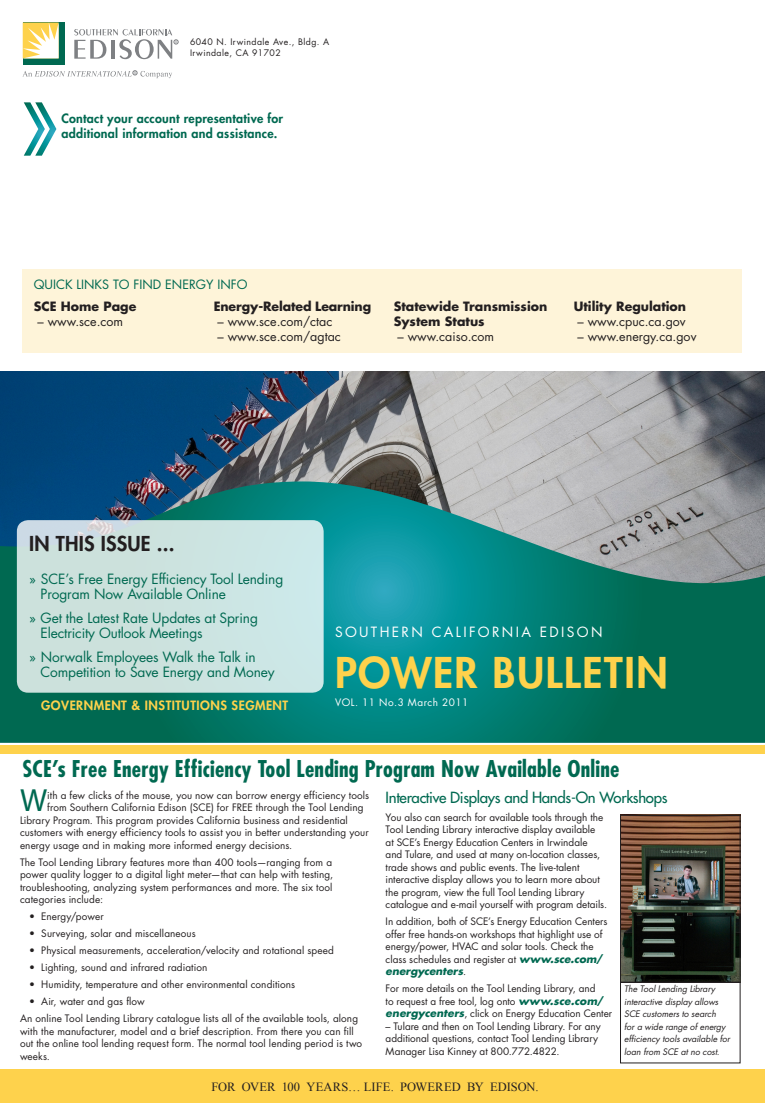
<style>
.page{position:relative;width:765px;height:1103px;background:#fff}
.page>*{position:absolute;margin:0;border:0;box-sizing:border-box;transform-origin:0 0}
.PB_Headline_page_1{font:800 41.25px "Futura Std";letter-spacing:.04em;color:#fed24c}
.Drop_Cap_Paragraph{font:32.12px "Myriad Pro";color:#006951}
.Headline{font:700 condensed 22.5px "Futura Std";letter-spacing:.01em;color:#006951}
.In_this_issue{font:800 20px "Futura Std";letter-spacing:.01em;color:#231f20}
.Sub_Head{font:500 15px "Futura Std";letter-spacing:-.02em;color:#006951}
.In_this_issue_bullet{font:13.75px/15px "Futura Std";letter-spacing:-.01em;color:#006951}
.SCE_Headline_page_1{font:13.75px "Futura Std";letter-spacing:.17em;color:#fff}
.Quick_Link_Web_Addre{font:12.5px "Futura Std";color:#231f20}
.Quick_Link{font:700 12.5px/15px "Futura Std";color:#231f20}
.Contact_Your_Rep{font:800 12.5px/15px "Futura Std";letter-spacing:.02em;color:#006951}
.Body_Copy{font:12.5px "Times New Roman";color:#231f20}
.PB_Headline_page_1-2{font:800 12.5px "Futura Std";letter-spacing:.04em;color:#fed24c}
.Quick_Link-2{font:12.5px "Futura Std";color:#006951}
.Body_Copy-2{font:italic 700 10.62px "Futura Std";color:#006951}
.Body_Copy-3{font:10px/12.5px "Futura Std";color:#231f20}
.Drop_Cap_Paragraph-2{font:10px "Futura Std";letter-spacing:.01em;color:#231f20}
.Volume_Date_page_1{font:10px "Futura Std";letter-spacing:.05em;color:#fff}
.Body_Copy-4{font:italic 8.75px/12.5px "Futura Std";color:#231f20}
.Return_Address{font:8.75px "Futura Std";letter-spacing:.05em;color:#231f20}
.s1{font-weight:700;font-style:italic;font-size:10.62px;color:#006951}
.s2{font-weight:400;font-style:normal;font-size:10px;color:#231f20}
</style>
<div class="page">
<div style="left:0;top:745px;width:765px;height:9px;background:#fed24c"></div>
<div style="left:23px;top:23px;width:42px;height:42px;background:#006951"></div>
<svg style="left:22px;top:71px;width:150px;height:7px"></svg>
<svg style="left:74px;top:29px;width:104px;height:30px"></svg>
<svg style="left:23px;top:23px;width:36px;height:35px"></svg>
<div style="left:0;top:1069px;width:765px;height:33px;background:#fed24c"></div>
<svg style="left:24px;top:102px;width:32px;height:54px"></svg>
<img style="left:0;top:371px;width:765px;height:110px">
<div style="left:22px;top:270px;width:720px;height:83px;background:#fef4d9"></div>
<svg style="left:0;top:481px;width:765px;height:261px;background:#21827e"></svg>
<div style="left:17px;top:520px;width:307px;height:172px;background:#cce3df;border-radius:11px"></div>
<img style="left:621px;top:814px;width:120px;height:168px">
<div style="left:620px;top:815px;width:120px;height:167px;border:1px solid #231f20"></div>
<div style="left:620px;top:982px;width:120px;height:81px;border:1px solid #231f20"></div>
<p class="Return_Address" style="left:190px;top:36px;width:141px">6040 N. Irwindale Ave., Bldg. A</p>
<p class="Return_Address" style="left:190px;top:47px;width:92px">Irwindale, CA 91702</p>
<p class="Contact_Your_Rep" style="left:61px;top:111px;width:223px">Contact your account representative for additional information and assistance.</p>
<p class="Quick_Link-2" style="left:34px;top:276px;width:215px">QUICK LINKS TO FIND ENERGY INFO</p>
<p class="Quick_Link" style="left:34px;top:298px;width:104px">SCE Home Page</p>
<p class="Quick_Link_Web_Addre" style="left:38px;top:313px;width:87px">– www.sce.com</p>
<p class="Quick_Link" style="left:214px;top:298px;width:159px">Energy-Related Learning</p>
<p class="Quick_Link_Web_Addre" style="left:218px;top:313px;width:116px">– www.sce.com/ctac</p>
<p class="Quick_Link_Web_Addre" style="left:218px;top:328px;width:125px">– www.sce.com/agtac</p>
<p class="Quick_Link" style="left:394px;top:298px;width:155px">Statewide Transmission<br>System Status</p>
<p class="Quick_Link_Web_Addre" style="left:398px;top:328px;width:98px">– www.caiso.com</p>
<p class="Quick_Link" style="left:574px;top:298px;width:114px">Utility Regulation</p>
<p class="Quick_Link_Web_Addre" style="left:578px;top:313px;width:110px">– www.cpuc.ca.gov</p>
<p class="Quick_Link_Web_Addre" style="left:578px;top:328px;width:120px">– www.energy.ca.gov</p>
<p class="In_this_issue" style="left:29px;top:530px;width:147px">in This Issue ...</p>
<p class="In_this_issue_bullet" style="left:41px;top:571px;width:244px;text-indent:-11px">» SCE’s Free Energy Efficiency Tool Lending<br>Program Now Available Online</p>
<p class="In_this_issue_bullet" style="left:41px;top:610px;width:219px;text-indent:-11px">» Get the Latest Rate Updates at Spring<br>Electricity Outlook Meetings</p>
<p class="In_this_issue_bullet" style="left:41px;top:649px;width:236px;text-indent:-11px">» Norwalk Employees Walk the Talk in<br>Competition to Save Energy and Money</p>
<p class="PB_Headline_page_1-2" style="left:41px;top:697px;width:37px">govern</p>
<p class="PB_Headline_page_1-2" style="left:94px;top:697px;width:20px">ment</p>
<p class="PB_Headline_page_1-2" style="left:132px;top:697px;width:42px">&amp; Institution</p>
<p class="PB_Headline_page_1-2" style="left:220px;top:697px;width:54px">s Segment</p>
<p class="SCE_Headline_page_1" style="left:335px;top:623px;width:269px">SOUTHERN CALIFORNIA EDISON</p>
<p class="PB_Headline_page_1" style="left:335px;top:647px;width:334px">POWER BULLETIN</p>
<p class="Volume_Date_page_1" style="left:335px;top:696px;width:135px">VOL. 11 No.3 March 2011</p>
<p class="Headline" style="left:22px;top:754px;width:598px">SCE’s Free Energy Efficiency Tool Lending Program Now Available Online</p>
<p class="Drop_Cap_Paragraph" style="left:20px;top:780px;width:29px">W</p>
<p class="Drop_Cap_Paragraph-2" style="left:47px;top:788px;width:324px">ith a few clicks of the mouse, you now can borrow energy efficiency tools</p>
<p class="Drop_Cap_Paragraph-2" style="left:47px;top:801px;width:318px">from Southern California Edison (SCE) for FREE through the Tool Lending</p>
<p class="Drop_Cap_Paragraph-2" style="left:20px;top:813px;width:329px">Library Program. This program provides California business and residential</p>
<p class="Drop_Cap_Paragraph-2" style="left:20px;top:826px;width:350px">customers with energy efficiency tools to assist you in better understanding your</p>
<p class="Drop_Cap_Paragraph-2" style="left:20px;top:838px;width:274px">energy usage and in making more informed energy decisions.</p>
<p class="Body_Copy-3" style="left:20px;top:855px;width:315px;text-align:justify">The Tool Lending Library features more than 400 tools—ranging from a power quality logger to a digital light meter—that can help with testing, troubleshooting, analyzing system performances and more. The six tool categories include:</p>
<p class="Body_Copy-3" style="left:29px;top:910px;width:76px">• Energy/power</p>
<p class="Body_Copy-3" style="left:29px;top:927px;width:168px">• Surveying, solar and miscellaneous</p>
<p class="Body_Copy-3" style="left:29px;top:944px;width:306px">• Physical measurements, acceleration/velocity and rotational speed</p>
<p class="Body_Copy-3" style="left:29px;top:961px;width:180px">• Lighting, sound and infrared radiation</p>
<p class="Body_Copy-3" style="left:29px;top:978px;width:267px">• Humidity, temperature and other environmental conditions</p>
<p class="Body_Copy-3" style="left:29px;top:995px;width:117px">• Air, water and gas flow</p>
<p class="Body_Copy-3" style="left:20px;top:1012px;width:344px">An online Tool Lending Library catalogue lists all of the available tools, along with the manufacturer, model and a brief description. From there you can fill out the online tool lending request form. The normal tool lending period is two weeks.</p>
<p class="Sub_Head" style="left:386px;top:787px;width:283px">Interactive Displays and Hands-On Workshops</p>
<p class="Body_Copy-3" style="left:386px;top:811px;width:223px">You also can search for available tools through the Tool Lending Library interactive display available<br>at SCE’s Energy Education Centers in Irwindale<br>and Tulare, and used at many on-location classes, trade shows and public events. The live-talent interactive display allows you to learn more about the program, view the full Tool Lending Library catalogue and e-mail yourself with program details.</p>
<p class="Body_Copy-3" style="left:386px;top:915px;width:223px">In addition, both of SCE’s Energy Education Centers offer free hands-on workshops that highlight use of energy/power, HVAC and solar tools. Check the class schedules and register at <span class="s1">www.sce.com/</span></p>
<p class="Body_Copy-2" style="left:386px;top:964px;width:82px">energycenters<span class="s2">.</span></p>
<p class="Body_Copy-3" style="left:386px;top:982px;width:228px">For more details on the Tool Lending Library, and<br>to request a free tool, log onto <span class="s1">www.sce.com/ energycenters</span>, click on Energy Education Center</p>
<p class="Body_Copy-3" style="left:386px;top:1020px;width:217px">– Tulare and then on Tool Lending Library. For any additional questions, contact Tool Lending Library<br>Manager Lisa Kinney at 800.772.4822.</p>
<p class="Body_Copy-4" style="left:624px;top:982px;width:107px">The Tool Lending Library interactive display allows<br>SCE customers to search<br>for a wide range of energy efficiency tools available for loan from SCE at no cost.</p>
<p class="Body_Copy" style="left:211px;top:1078px;width:329px">FOR OVER 100 YEARS… LIFE. POWERED BY EDISON.</p>
</div>
